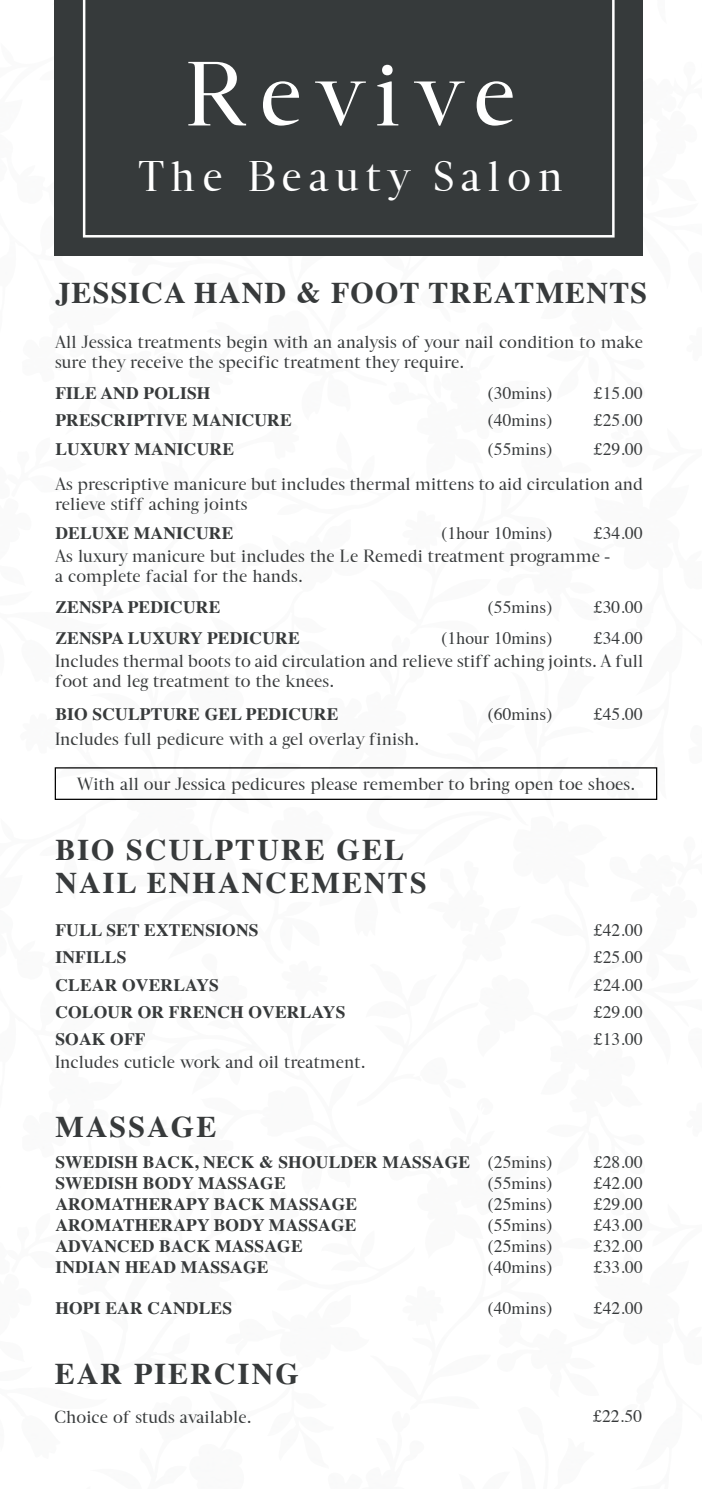
<style>
.page{position:relative;width:702px;height:1489px;background:#fff}
.page>*{position:absolute;margin:0;border:0;box-sizing:border-box;transform-origin:0 0}
.t1{font:90px "Luzia";letter-spacing:.2em;color:#fff}
.t2{font:42.5px "Luzia";letter-spacing:.2em;color:#fff}
.t3{font:700 30px/32.5px "Times";letter-spacing:.07em;color:#373a3b}
.t4{font:700 30px "Times";letter-spacing:.04em;color:#373a3b}
.t5{font:17.5px/20px "Luzia";letter-spacing:.04em;color:#373a3b}
.t6{font:700 17.5px "Times";letter-spacing:.01em;color:#373a3b}
.t7{font:17.5px "Times";letter-spacing:.01em;color:#373a3b}
.s1{font-weight:400}
</style>
<div class="page">
<div style="left:55px;top:0;width:587px;height:255px;background:#363a3b"></div>
<svg style="left:83px;top:0;width:531px;height:237px"></svg>
<div style="left:55px;top:767px;width:602px;height:33px;border:1px solid #000"></div>
<h1 class="t1" style="left:188px;top:38px;width:328px">Revive</h1>
<h2 class="t2" style="left:140px;top:149px;width:424px">The Beauty Salon</h2>
<h3 class="t4" style="left:55px;top:264px;width:593px">JESSICA HAND &amp; FOOT TREATMENTS</h3>
<p class="t5" style="left:55px;top:332px;width:589px">All Jessica treatments begin with an analysis of your nail condition to make sure they receive the specific treatment they require.</p>
<p class="t6" style="left:55px;top:376px;width:157px">FILE AND POLISH</p>
<p class="t7" style="left:487px;top:377px;width:66px">(30mins)</p>
<p class="t7" style="left:593px;top:377px;width:51px">£15.00</p>
<p class="t6" style="left:55px;top:404px;width:238px">PRESCRIPTIVE MANICURE</p>
<p class="t7" style="left:487px;top:404px;width:66px">(40mins)</p>
<p class="t7" style="left:593px;top:404px;width:51px">£25.00</p>
<p class="t6" style="left:55px;top:432px;width:180px">LUXURY MANICURE</p>
<p class="t7" style="left:487px;top:433px;width:66px">(55mins)</p>
<p class="t7" style="left:593px;top:433px;width:51px">£29.00</p>
<p class="t5" style="left:55px;top:473px;width:589px">As prescriptive manicure but includes thermal mittens to aid circulation and relieve stiff aching joints</p>
<p class="t6" style="left:55px;top:516px;width:179px">DELUXE MANICURE</p>
<p class="t7" style="left:441px;top:516px;width:112px">(1hour 10mins)</p>
<p class="t7" style="left:593px;top:516px;width:51px">£34.00</p>
<p class="t5" style="left:55px;top:545px;width:555px">As luxury manicure but includes the Le Remedi treatment programme - a complete facial for the hands.</p>
<p class="t6" style="left:55px;top:590px;width:167px">ZENSPA PEDICURE</p>
<p class="t7" style="left:487px;top:590px;width:66px">(55mins)</p>
<p class="t7" style="left:593px;top:590px;width:51px">£30.00</p>
<p class="t6" style="left:55px;top:621px;width:246px">ZENSPA LUXURY PEDICURE</p>
<p class="t7" style="left:441px;top:621px;width:112px">(1hour 10mins)</p>
<p class="t7" style="left:593px;top:621px;width:51px">£34.00</p>
<p class="t5" style="left:55px;top:650px;width:589px">Includes thermal boots to aid circulation and relieve stiff aching joints. A full foot and leg treatment to the knees.</p>
<p class="t6" style="left:55px;top:697px;width:284px">BIO SCULPTURE GEL PEDICURE</p>
<p class="t7" style="left:487px;top:697px;width:66px">(60mins)</p>
<p class="t7" style="left:593px;top:697px;width:51px">£45.00</p>
<p class="t5" style="left:55px;top:728px;width:365px">Includes full pedicure with a gel overlay finish.</p>
<p class="t5" style="left:77px;top:773px;width:558px">With all our Jessica pedicures please remember to bring open toe shoes.</p>
<h3 class="t3" style="left:55px;top:830px;width:373px">BIO SCULPTURE GEL<br>NAIL ENHANCEMENTS</h3>
<p class="t6" style="left:55px;top:913px;width:205px">FULL SET EXTENSIONS</p>
<p class="t7" style="left:593px;top:913px;width:51px">£42.00</p>
<p class="t6" style="left:55px;top:940px;width:73px">INFILLS</p>
<p class="t7" style="left:593px;top:940px;width:51px">£25.00</p>
<p class="t6" style="left:55px;top:967px;width:165px">CLEAR OVERLAYS</p>
<p class="t7" style="left:593px;top:968px;width:51px">£24.00</p>
<p class="t6" style="left:55px;top:995px;width:291px">COLOUR OR FRENCH OVERLAYS</p>
<p class="t7" style="left:593px;top:995px;width:51px">£29.00</p>
<p class="t6" style="left:55px;top:1022px;width:92px">SOAK OFF</p>
<p class="t7" style="left:593px;top:1022px;width:51px">£13.00</p>
<p class="t5" style="left:55px;top:1051px;width:311px">Includes cuticle work and oil treatment.</p>
<h3 class="t3" style="left:55px;top:1107px;width:162px">MASSAGE</h3>
<p class="t6" style="left:55px;top:1145px;width:498px">SWEDISH BACK, NECK &amp; SHOULDER MASSAGE <span class="s1">(25mins)</span></p>
<p class="t7" style="left:593px;top:1145px;width:51px">£28.00</p>
<p class="t6" style="left:55px;top:1166px;width:232px">SWEDISH BODY MASSAGE</p>
<p class="t7" style="left:487px;top:1166px;width:66px">(55mins)</p>
<p class="t7" style="left:593px;top:1166px;width:51px">£42.00</p>
<p class="t6" style="left:55px;top:1186px;width:303px">AROMATHERAPY BACK MASSAGE</p>
<p class="t7" style="left:487px;top:1187px;width:66px">(25mins)</p>
<p class="t7" style="left:593px;top:1187px;width:51px">£29.00</p>
<p class="t6" style="left:55px;top:1207px;width:303px">AROMATHERAPY BODY MASSAGE</p>
<p class="t7" style="left:487px;top:1208px;width:66px">(55mins)</p>
<p class="t7" style="left:593px;top:1208px;width:51px">£43.00</p>
<p class="t6" style="left:55px;top:1228px;width:249px">ADVANCED BACK MASSAGE</p>
<p class="t7" style="left:487px;top:1229px;width:66px">(25mins)</p>
<p class="t7" style="left:593px;top:1229px;width:51px">£32.00</p>
<p class="t6" style="left:55px;top:1249px;width:215px">INDIAN HEAD MASSAGE</p>
<p class="t7" style="left:487px;top:1250px;width:66px">(40mins)</p>
<p class="t7" style="left:593px;top:1250px;width:51px">£33.00</p>
<p class="t6" style="left:55px;top:1291px;width:178px">HOPI EAR CANDLES</p>
<p class="t7" style="left:487px;top:1291px;width:66px">(40mins)</p>
<p class="t7" style="left:593px;top:1291px;width:51px">£42.00</p>
<h3 class="t3" style="left:55px;top:1354px;width:245px">EAR PIERCING</h3>
<p class="t5" style="left:55px;top:1406px;width:198px">Choice of studs available.</p>
<p class="t7" style="left:593px;top:1399px;width:51px">£22.50</p>
</div>
